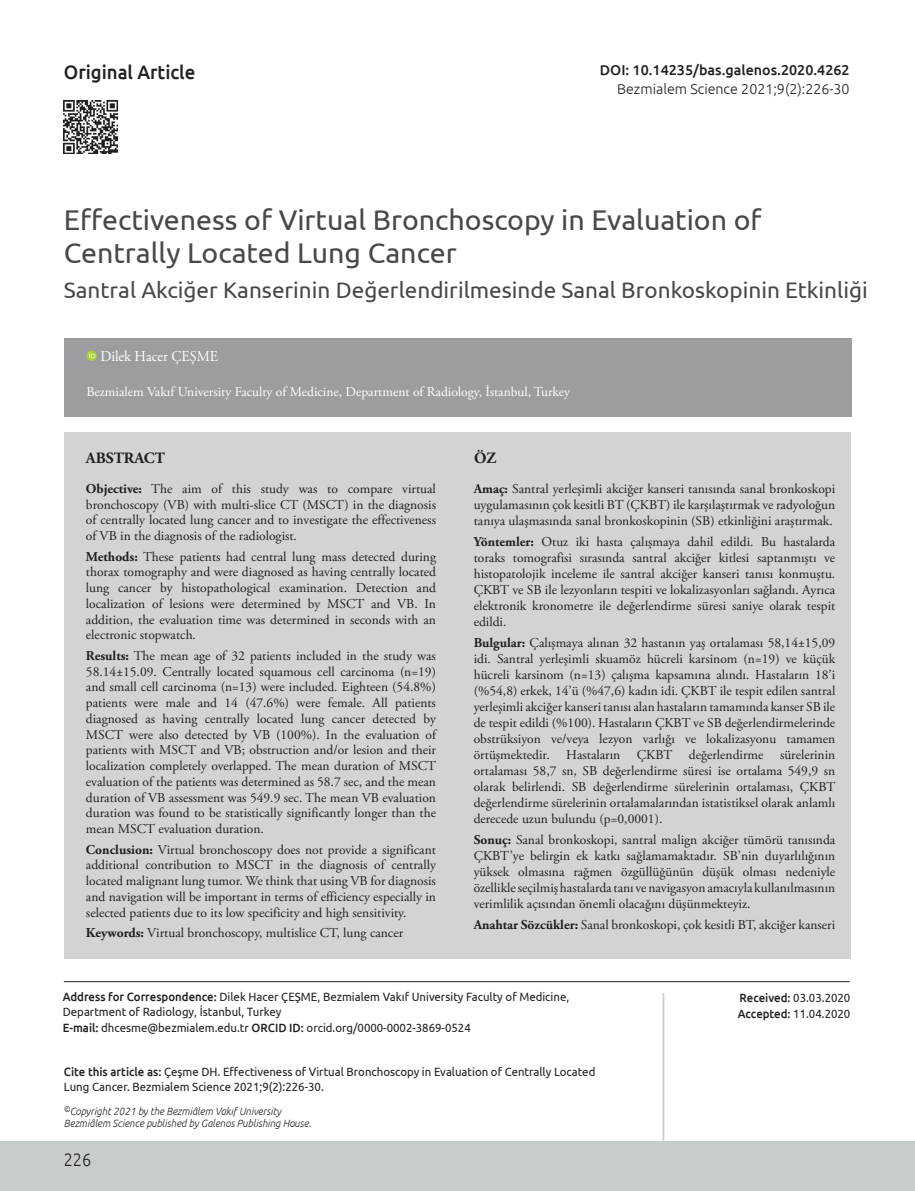
<style>
.page{position:relative;width:915px;height:1191px;background:#fff}
.page>*{position:absolute;margin:0;border:0;box-sizing:border-box;transform-origin:0 0}
.BASLIK{font:28.5px/33px "Ubuntu";color:#45494c}
._2__BASLIK{font:22.5px "Ubuntu";color:#45494c}
.t1{font:500 19.5px "Ubuntu";color:#231f20;scale:.95 1}
.t2{font:300 18px "Ubuntu";color:#231f20;scale:.9 1}
.OZET{font:700 15.75px "Adobe Garamond Pro";color:#231f20}
.YAZARLAR{font:15px "Adobe Garamond Pro";color:#fff;scale:.95 1}
.t3{font:500 14.25px "Ubuntu";color:#231f20}
.t4{font:300 14.25px "Ubuntu";color:#231f20}
.OZET-2{font:13.5px/15.8px "Adobe Garamond Pro";color:#231f20;text-align:justify}
.KURUM{font:13.5px "Adobe Garamond Pro";color:#fff}
.t5{font:12px/15px "Ubuntu";color:#231f20;scale:.95 1}
.t6{font:italic 300 10.5px/12px "Ubuntu";color:#231f20;scale:.95 1}
.s1{font-weight:700}
.s2{font-weight:500}
</style>
<div class="page">
<div style="left:0;top:1141px;width:914px;height:50px;background:#c7cccd"></div>
<hr style="left:64px;top:981px;width:785px;height:1px;background:#231f20">
<hr style="left:662px;top:993px;width:2px;height:148px;background:#c7cccd">
<img style="left:64px;top:100px;width:53px;height:54px">
<div style="left:64px;top:338px;width:786px;height:79px;background:#9b9da1"></div>
<div style="left:64px;top:432px;width:786px;height:527px;background:#d2d3d2"></div>
<svg style="left:86px;top:350px;width:11px;height:11px"></svg>
<svg style="left:89px;top:352px;width:6px;height:6px"></svg>
<h3 class="t1" style="left:64px;top:60px;width:140px">Original Article</h3>
<p class="t3" style="left:599px;top:61px;width:251px">DOI: 10.14235/bas.galenos.2020.4262</p>
<p class="t4" style="left:617px;top:80px;width:234px">Bezmialem Science 2021;9(2):226-30</p>
<p class="BASLIK" style="left:64px;top:202px;width:699px">Effectiveness of Virtual Bronchoscopy in Evaluation of<br>Centrally Located Lung Cancer</p>
<p class="_2__BASLIK" style="left:64px;top:276px;width:805px">Santral Akciğer Kanserinin Değerlendirilmesinde Sanal Bronkoskopinin Etkinliği</p>
<p class="YAZARLAR" style="left:100px;top:347px;width:125px">Dilek Hacer ÇEŞME</p>
<p class="KURUM" style="left:86px;top:383px;width:485px">Bezmialem Vakıf University Faculty of Medicine, Department of Radiology, İstanbul, Turkey</p>
<p class="OZET" style="left:86px;top:449px;width:80px">ABSTRACT</p>
<p class="OZET" style="left:474px;top:449px;width:24px">ÖZ</p>
<p class="OZET-2" style="left:86px;top:481px;width:351px"><span class="s1">Objective:</span> The aim of this study was to compare virtual bronchoscopy (VB) with multi-slice CT (MSCT) in the diagnosis of centrally located lung cancer and to investigate the effectiveness of VB in the diagnosis of the radiologist.</p>
<p class="OZET-2" style="left:86px;top:549px;width:351px"><span class="s1">Methods:</span> These patients had central lung mass detected during thorax tomography and were diagnosed as having centrally located lung cancer by histopathological examination. Detection and localization of lesions were determined by MSCT and VB. In addition, the evaluation time was determined in seconds with an electronic stopwatch.</p>
<p class="OZET-2" style="left:86px;top:648px;width:351px"><span class="s1">Results:</span> The mean age of 32 patients included in the study was 58.14±15.09. Centrally located squamous cell carcinoma (n=19) and small cell carcinoma (n=13) were included. Eighteen (54.8%) patients were male and 14 (47.6%) were female. All patients diagnosed as having centrally located lung cancer detected by MSCT were also detected by VB (100%). In the evaluation of patients with MSCT and VB; obstruction and/or lesion and their localization completely overlapped. The mean duration of MSCT evaluation of the patients was determined as 58.7 sec, and the mean duration of VB assessment was 549.9 sec. The mean VB evaluation duration was found to be statistically significantly longer than the mean MSCT evaluation duration.</p>
<p class="OZET-2" style="left:86px;top:842px;width:351px"><span class="s1">Conclusion:</span> Virtual bronchoscopy does not provide a significant additional contribution to MSCT in the diagnosis of centrally located malignant lung tumor. We think that using VB for diagnosis and navigation will be important in terms of efficiency especially in selected patients due to its low specificity and high sensitivity.</p>
<p class="OZET-2" style="left:86px;top:925px;width:318px"><span class="s1">Keywords:</span> Virtual bronchoscopy, multislice CT, lung cancer</p>
<p class="OZET-2" style="left:473px;top:481px;width:363px"><span class="s1">Amaç:</span> Santral yerleşimli akciğer kanseri tanısında sanal bronkoskopi uygulamasının çok kesitli BT (ÇKBT) ile karşılaştırmak ve radyoloğun tanıya ulaşmasında sanal bronkoskopinin (SB) etkinliğini araştırmak.</p>
<p class="OZET-2" style="left:473px;top:534px;width:363px"><span class="s1">Yöntemler:</span> Otuz iki hasta çalışmaya dahil edildi. Bu hastalarda toraks tomografisi sırasında santral akciğer kitlesi saptanmıştı ve histopatolojik inceleme ile santral akciğer kanseri tanısı konmuştu.<br>ÇKBT ve SB ile lezyonların tespiti ve lokalizasyonları sağlandı. Ayrıca elektronik kronometre ile değerlendirme süresi saniye olarak tespit edildi.</p>
<p class="OZET-2" style="left:473px;top:635px;width:363px"><span class="s1">Bulgular:</span> Çalışmaya alınan 32 hastanın yaş ortalaması 58,14±15,09 idi. Santral yerleşimli skuamöz hücreli karsinom (n=19) ve küçük hücreli karsinom (n=13) çalışma kapsamına alındı. Hastaların 18’i (%54,8) erkek, 14’ü (%47,6) kadın idi. ÇKBT ile tespit edilen santral yerleşimli akciğer kanseri tanısı alan hastaların tamamında kanser SB ile de tespit edildi (%100). Hastaların ÇKBT ve SB değerlendirmelerinde obstrüksiyon ve/veya lezyon varlığı ve lokalizasyonu tamamen örtüşmektedir. Hastaların ÇKBT değerlendirme sürelerinin ortalaması 58,7 sn, SB değerlendirme süresi ise ortalama 549,9 sn olarak belirlendi. SB değerlendirme sürelerinin ortalaması, ÇKBT değerlendirme sürelerinin ortalamalarından istatistiksel olarak anlamlı derecede uzun bulundu (p=0,0001).</p>
<p class="OZET-2" style="left:473px;top:832px;width:363px"><span class="s1">Sonuç:</span> Sanal bronkoskopi, santral malign akciğer tümörü tanısında ÇKBT’ye belirgin ek katkı sağlamamaktadır. SB’nin duyarlılığının yüksek olmasına rağmen özgüllüğünün düşük olması nedeniyle özellikle seçilmiş hastalarda tanı ve navigasyon amacıyla kullanılmasının verimlilik açısından önemli olacağını düşünmekteyiz.</p>
<p class="OZET-2" style="left:473px;top:917px;width:363px"><span class="s1">Anahtar Sözcükler:</span> Sanal bronkoskopi, çok kesitli BT, akciğer kanseri</p>
<p class="t5" style="left:63px;top:989px;width:534px"><span class="s2">Address for Correspondence:</span> Dilek Hacer ÇEŞME, Bezmialem Vakıf University Faculty of Medicine,<br>Department of Radiology, İstanbul, Turkey</p>
<p class="t5" style="left:63px;top:1020px;width:431px"><span class="s2">E-mail:</span> dhcesme@bezmialem.edu.tr <span class="s2">ORCID ID:</span> orcid.org/0000-0002-3869-0524</p>
<p class="t5" style="left:64px;top:1064px;width:561px"><span class="s2">Cite this article as:</span> Çeşme DH. Effectiveness of Virtual Bronchoscopy in Evaluation of Centrally Located<br>Lung Cancer. Bezmialem Science 2021;9(2):226-30.</p>
<p class="t6" style="left:64px;top:1105px;width:262px"><sup>©</sup>Copyright 2021 by the Bezmiâlem Vakıf University<br>Bezmiâlem Science published by Galenos Publishing House.</p>
<h3 class="t2" style="left:64px;top:1148px;width:32px">226</h3>
<p class="t5" style="left:739px;top:990px;width:118px"><span class="s2">Received:</span> 03.03.2020</p>
<p class="t5" style="left:737px;top:1006px;width:120px"><span class="s2">Accepted:</span> 11.04.2020</p>
</div>
